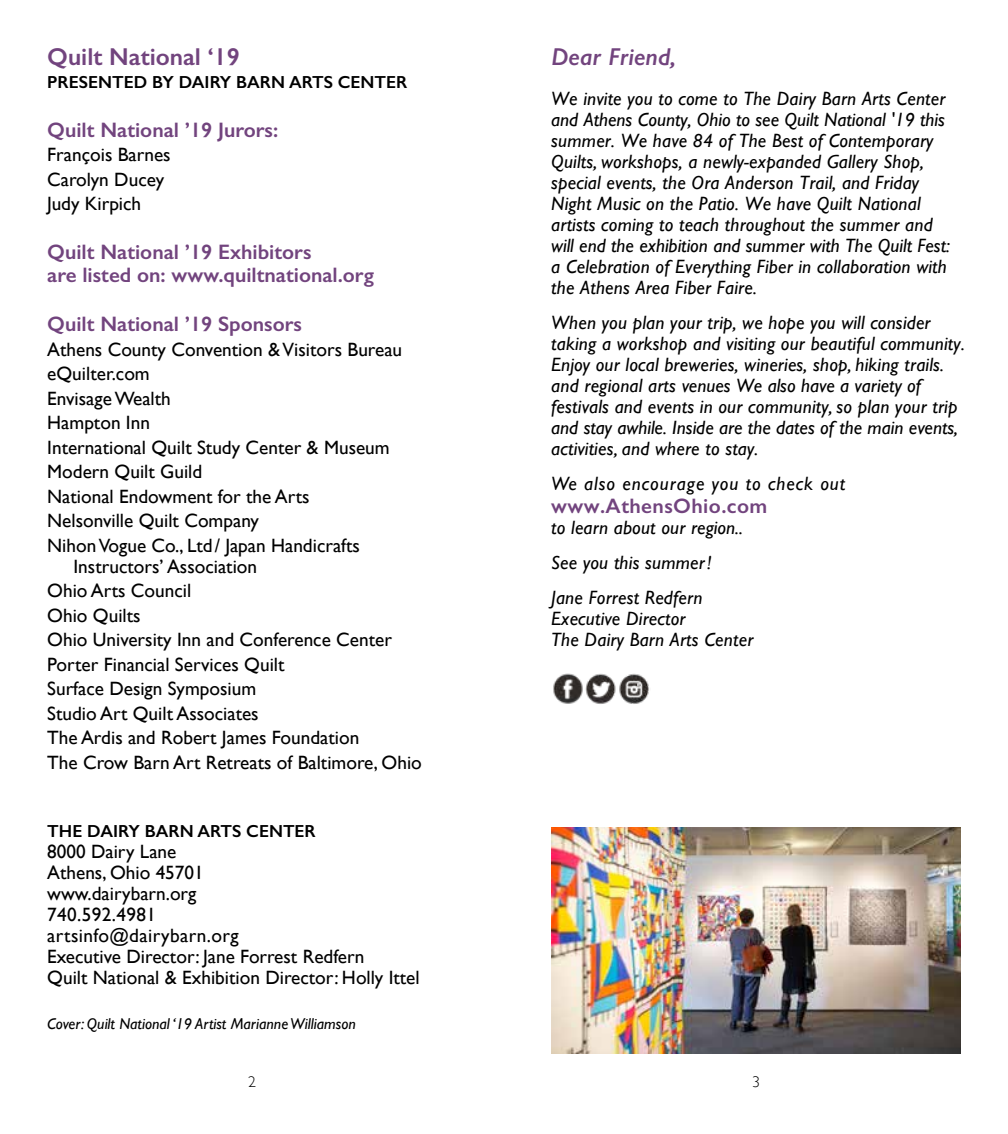
<style>
.page{position:relative;width:1008px;height:1134px;background:#fff}
.page>*{position:absolute;margin:0;border:0;box-sizing:border-box;transform-origin:0 0}
.t1{font:600 24.5px "Gill Sans";color:#72447e}
.t2{font:italic 600 24.5px "Gill Sans";color:#72447e}
.t3{font:600 21px/22.8px "Gill Sans";color:#72447e}
.t4{font:600 21px "Gill Sans";letter-spacing:.02em;color:#72447e}
.t5{font:italic 19.25px/21px "Gill Sans";letter-spacing:.01em;color:#000}
.t6{font:19.25px/24.5px "Gill Sans";color:#000}
.t7{font:italic 19.25px "Gill Sans";letter-spacing:.05em;color:#000}
.t8{font:600 17.5px "Gill Sans";color:#000}
.t9{font:italic 15.75px "Gill Sans";color:#000}
.t10{font:300 15.75px "Gill Sans";color:#000}
</style>
<div class="page">
<img style="left:553px;top:673px;width:96px;height:31px">
<img style="left:551px;top:828px;width:410px;height:225px">
<p class="t1" style="left:47px;top:42px;width:194px">Quilt National ‘19</p>
<p class="t8" style="left:47px;top:71px;width:362px">PRESENTED BY DAIRY BARN ARTS CENTER</p>
<p class="t3" style="left:47px;top:118px;width:233px">Quilt National ’19 Jurors:</p>
<p class="t6" style="left:47px;top:142px;width:125px">François Barnes<br>Carolyn Ducey<br>Judy Kirpich</p>
<p class="t3" style="left:47px;top:241px;width:328px">Quilt National ’19 Exhibitors<br>are listed on: www.quiltnational.org</p>
<p class="t3" style="left:47px;top:312px;width:256px">Quilt National ’19 Sponsors</p>
<p class="t6" style="left:47px;top:337px;width:357px">Athens County Convention &amp; Visitors Bureau eQuilter.com<br>Envisage Wealth<br>Hampton Inn<br>International Quilt Study Center &amp; Museum<br>Modern Quilt Guild<br>National Endowment for the Arts<br>Nelsonville Quilt Company<br>Nihon Vogue Co., Ltd/ Japan Handicrafts</p>
<p class="t6" style="left:47px;top:554px;width:376px;text-indent:26px">Instructors’ Association<br>Ohio Arts Council<br>Ohio Quilts<br>Ohio University Inn and Conference Center<br>Porter Financial Services Quilt<br>Surface Design Symposium<br>Studio Art Quilt Associates<br>The Ardis and Robert James Foundation<br>The Crow Barn Art Retreats of Baltimore, Ohio</p>
<p class="t8" style="left:47px;top:820px;width:270px">THE DAIRY BARN ARTS CENTER</p>
<p class="t6" style="left:47px;top:841px;width:374px;line-height:21px">8000 Dairy Lane<br>Athens, Ohio 45701<br>www.dairybarn.org<br>740.592.4981<br>artsinfo@dairybarn.org<br>Executive Director: Jane Forrest Redfern<br>Quilt National &amp; Exhibition Director: Holly Ittel</p>
<p class="t9" style="left:47px;top:1015px;width:310px">Cover: Quilt National ‘19 Artist Marianne Williamson</p>
<p class="t2" style="left:551px;top:42px;width:126px">Dear Friend,</p>
<p class="t5" style="left:551px;top:88px;width:400px">We invite you to come to The Dairy Barn Arts Center and Athens County, Ohio to see Quilt National '19 this summer. We have 84 of The Best of Contemporary Quilts, workshops, a newly-expanded Gallery Shop, special events, the Ora Anderson Trail, and Friday Night Music on the Patio. We have Quilt National artists coming to teach throughout the summer and will end the exhibition and summer with The Quilt Fest: a Celebration of Everything Fiber in collaboration with the Athens Area Fiber Faire.</p>
<p class="t5" style="left:551px;top:312px;width:415px">When you plan your trip, we hope you will consider taking a workshop and visiting our beautiful community.<br>Enjoy our local breweries, wineries, shop, hiking trails. and regional arts venues We also have a variety of festivals and events in our community, so plan your trip and stay awhile. Inside are the dates of the main events, activities, and where to stay.</p>
<p class="t7" style="left:551px;top:473px;width:296px">We also encourage you to check out</p>
<p class="t4" style="left:551px;top:493px;width:218px">www.AthensOhio.com</p>
<p class="t5" style="left:551px;top:510px;width:193px;line-height:35px">to learn about our region..<br>See you this summer!<br>Jane Forrest Redfern</p>
<p class="t5" style="left:551px;top:608px;width:204px">Executive Director<br>The Dairy Barn Arts Center</p>
<p class="t10" style="left:248px;top:1069px;width:9px">2</p>
<p class="t10" style="left:752px;top:1069px;width:9px">3</p>
</div>
